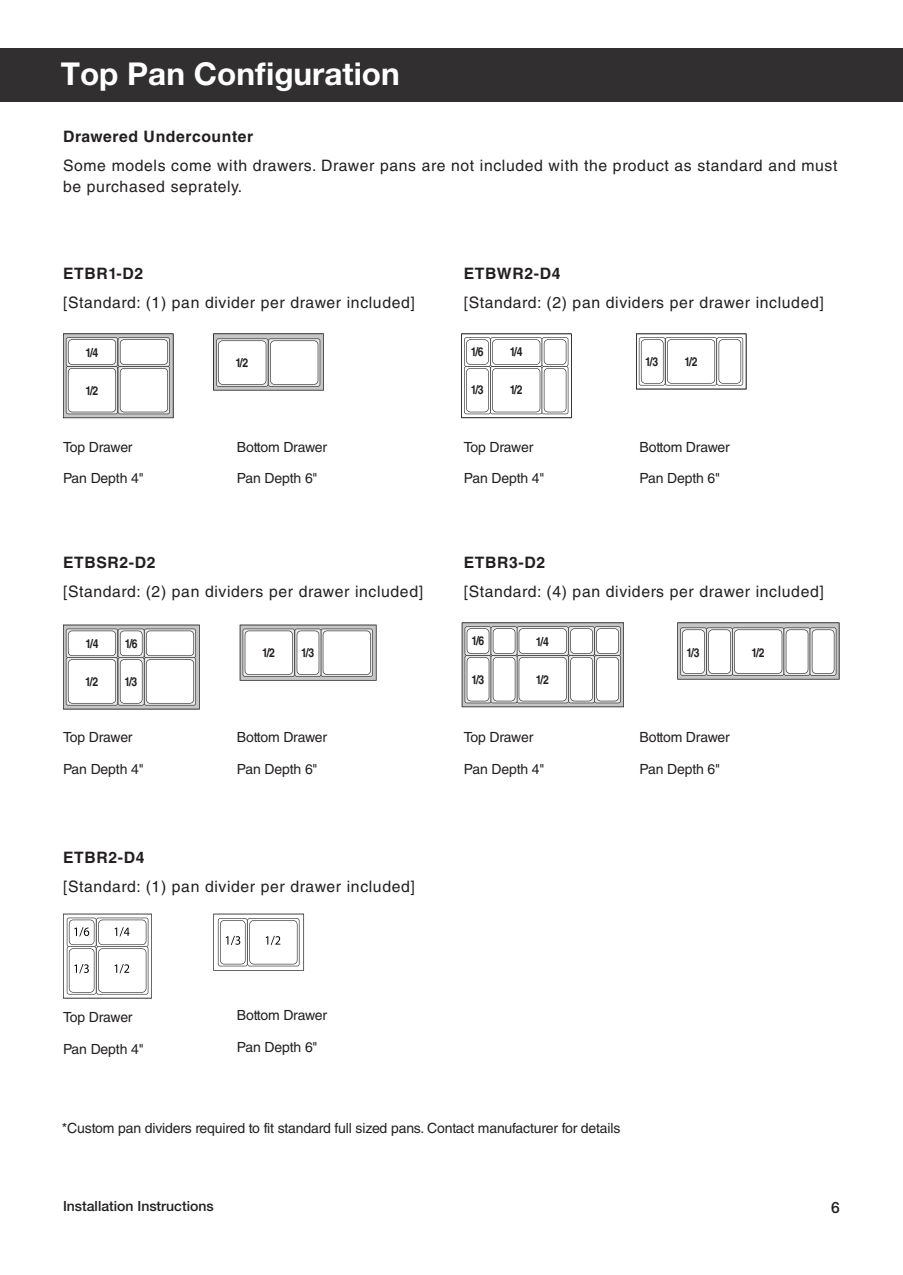
<style>
.page{position:relative;width:903px;height:1275px;background:#fff}
.page>*{position:absolute;margin:0;border:0;box-sizing:border-box;transform-origin:0 0}
.Categor___Chapter_H1{font:700 31.5px "Helvetica Neue LT Pro";color:#fff}
.Category_Intro{font:15.75px/21px "Helvetica LT Std";letter-spacing:.04em;color:#231f20}
.Body_Text{font:700 15.75px "Helvetica LT Std";letter-spacing:.04em;color:#231f20}
.Category_Intro-2{font:700 15.75px "Helvetica LT Std";letter-spacing:.04em;color:#231f20}
.t1{font:500 15.58px "Helvetica Neue LT Pro";color:#231f20}
.Body_Text-2{font:14px "Helvetica LT Std";letter-spacing:-.01em;color:#231f20}
.Footer_Flush_LT__kd{font:500 14px "Helvetica Neue LT Pro";color:#231f20}
.Body_Text-3{font:700 12.25px "Helvetica LT Std";color:#231f20;scale:.85 1}
</style>
<div class="page">
<svg style="left:63px;top:333px;width:110px;height:85px"></svg>
<svg style="left:213px;top:333px;width:111px;height:57px"></svg>
<svg style="left:461px;top:333px;width:111px;height:85px"></svg>
<svg style="left:636px;top:333px;width:110px;height:56px"></svg>
<svg style="left:462px;top:622px;width:162px;height:85px"></svg>
<svg style="left:677px;top:622px;width:162px;height:57px"></svg>
<svg style="left:63px;top:625px;width:137px;height:84px"></svg>
<svg style="left:240px;top:625px;width:136px;height:56px"></svg>
<svg style="left:213px;top:914px;width:91px;height:57px"></svg>
<svg style="left:63px;top:914px;width:89px;height:84px"></svg>
<div style="left:0;top:48px;width:903px;height:54px;background:#312f30"></div>
<p class="Categor___Chapter_H1" style="left:61px;top:55px;width:340px">Top Pan Configuration</p>
<p class="Category_Intro-2" style="left:63px;top:127px;width:192px">Drawered Undercounter</p>
<p class="Category_Intro" style="left:63px;top:155px;width:776px">Some models come with drawers. Drawer pans are not included with the product as standard and must be purchased seprately.</p>
<p class="Body_Text" style="left:63px;top:263px;width:82px">ETBR1-D2</p>
<p class="Category_Intro" style="left:63px;top:291px;width:353px">[Standard: (1) pan divider per drawer included]</p>
<p class="Body_Text" style="left:464px;top:263px;width:98px">ETBWR2-D4</p>
<p class="Category_Intro" style="left:464px;top:291px;width:362px">[Standard: (2) pan dividers per drawer included]</p>
<p class="Body_Text-3" style="left:85px;top:345px;width:17px">1/4</p>
<p class="Body_Text-3" style="left:510px;top:344px;width:17px">1/4</p>
<p class="Body_Text-3" style="left:471px;top:344px;width:17px">1/6</p>
<p class="Body_Text-3" style="left:235px;top:355px;width:17px">1/2</p>
<p class="Body_Text-3" style="left:85px;top:383px;width:17px">1/2</p>
<p class="Body_Text-2" style="left:63px;top:439px;width:71px">Top Drawer</p>
<p class="Body_Text-2" style="left:63px;top:470px;width:82px">Pan Depth 4"</p>
<p class="Body_Text-2" style="left:237px;top:439px;width:92px">Bottom Drawer</p>
<p class="Body_Text-2" style="left:237px;top:470px;width:82px">Pan Depth 6"</p>
<p class="Body_Text-3" style="left:471px;top:383px;width:17px">1/3</p>
<p class="Body_Text-3" style="left:510px;top:383px;width:17px">1/2</p>
<p class="Body_Text-2" style="left:464px;top:439px;width:71px">Top Drawer</p>
<p class="Body_Text-2" style="left:464px;top:470px;width:82px">Pan Depth 4"</p>
<p class="Body_Text-3" style="left:645px;top:354px;width:17px">1/3</p>
<p class="Body_Text-3" style="left:684px;top:354px;width:17px">1/2</p>
<p class="Body_Text-2" style="left:639px;top:439px;width:92px">Bottom Drawer</p>
<p class="Body_Text-2" style="left:639px;top:470px;width:82px">Pan Depth 6"</p>
<p class="Body_Text" style="left:63px;top:553px;width:94px">ETBSR2-D2</p>
<p class="Category_Intro" style="left:63px;top:581px;width:362px">[Standard: (2) pan dividers per drawer included]</p>
<p class="Body_Text" style="left:464px;top:553px;width:83px">ETBR3-D2</p>
<p class="Category_Intro" style="left:464px;top:581px;width:362px">[Standard: (4) pan dividers per drawer included]</p>
<p class="Body_Text-3" style="left:86px;top:636px;width:17px">1/4</p>
<p class="Body_Text-3" style="left:125px;top:636px;width:17px">1/6</p>
<p class="Body_Text-3" style="left:262px;top:645px;width:17px">1/2</p>
<p class="Body_Text-3" style="left:301px;top:645px;width:17px">1/3</p>
<p class="Body_Text-3" style="left:471px;top:634px;width:17px">1/6</p>
<p class="Body_Text-3" style="left:536px;top:634px;width:17px">1/4</p>
<p class="Body_Text-3" style="left:686px;top:645px;width:17px">1/3</p>
<p class="Body_Text-3" style="left:751px;top:645px;width:17px">1/2</p>
<p class="Body_Text-3" style="left:85px;top:674px;width:17px">1/2</p>
<p class="Body_Text-3" style="left:124px;top:674px;width:17px">1/3</p>
<p class="Body_Text-3" style="left:471px;top:672px;width:17px">1/3</p>
<p class="Body_Text-3" style="left:536px;top:672px;width:17px">1/2</p>
<p class="Body_Text-2" style="left:63px;top:729px;width:71px">Top Drawer</p>
<p class="Body_Text-2" style="left:63px;top:761px;width:82px">Pan Depth 4"</p>
<p class="Body_Text-2" style="left:237px;top:729px;width:92px">Bottom Drawer</p>
<p class="Body_Text-2" style="left:237px;top:761px;width:82px">Pan Depth 6"</p>
<p class="Body_Text-2" style="left:464px;top:729px;width:71px">Top Drawer</p>
<p class="Body_Text-2" style="left:464px;top:761px;width:82px">Pan Depth 4"</p>
<p class="Body_Text-2" style="left:639px;top:729px;width:92px">Bottom Drawer</p>
<p class="Body_Text-2" style="left:639px;top:761px;width:82px">Pan Depth 6"</p>
<p class="Body_Text" style="left:63px;top:848px;width:83px">ETBR2-D4</p>
<p class="Category_Intro" style="left:63px;top:876px;width:353px">[Standard: (1) pan divider per drawer included]</p>
<p class="Body_Text-2" style="left:63px;top:1009px;width:71px">Top Drawer</p>
<p class="Body_Text-2" style="left:63px;top:1041px;width:82px">Pan Depth 4"</p>
<p class="Body_Text-2" style="left:237px;top:1007px;width:92px">Bottom Drawer</p>
<p class="Body_Text-2" style="left:237px;top:1039px;width:82px">Pan Depth 6"</p>
<p class="Body_Text-2" style="left:62px;top:1119px;width:560px">*Custom pan dividers required to fit standard full sized pans. Contact manufacturer for details</p>
<p class="Footer_Flush_LT__kd" style="left:63px;top:1198px;width:152px">Installation Instructions</p>
<p class="t1" style="left:831px;top:1198px;width:10px">6</p>
</div>
